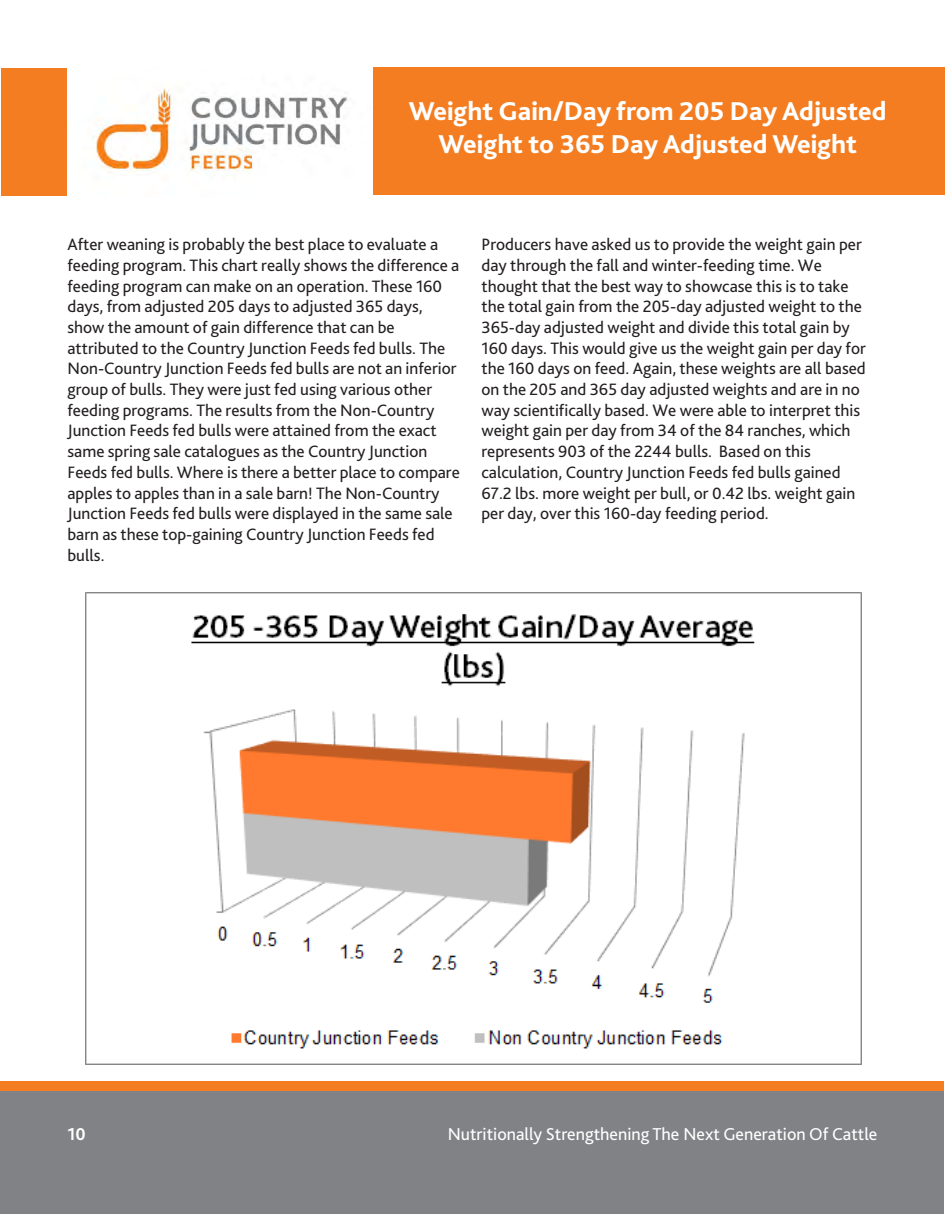
<style>
.page{position:relative;width:945px;height:1215px;background:#fff}
.page>*{position:absolute;margin:0;border:0;box-sizing:border-box;transform-origin:0 0}
.t1{font:800 27px "Bliss 2";color:#fff}
.t2{font:18px "Bliss 2";color:#fff}
.t3{font:700 18px "Bliss 2";color:#fff}
.t4{font:17.25px/20.7px "Bliss 2";color:#231f20}
</style>
<div class="page">
<div style="left:1px;top:1091px;width:943px;height:123px;background:#808285"></div>
<div style="left:1px;top:1081px;width:943px;height:10px;background:#f47d21"></div>
<img style="left:93px;top:68px;width:281px;height:127px">
<div style="left:1px;top:68px;width:66px;height:127px;background:#f47d21"></div>
<div style="left:374px;top:68px;width:571px;height:127px;background:#f47d21"></div>
<img style="left:85px;top:592px;width:776px;height:472px">
<p class="t1" style="left:409px;top:95px;width:480px">Weight Gain/Day from 205 Day Adjusted</p>
<p class="t1" style="left:439px;top:127px;width:420px">Weight to 365 Day Adjusted Weight</p>
<p class="t4" style="left:68px;top:234px;width:394px">After weaning is probably the best place to evaluate a feeding program. This chart really shows the difference a feeding program can make on an operation. These 160 days, from adjusted 205 days to adjusted 365 days, show the amount of gain difference that can be attributed to the Country Junction Feeds fed bulls. The Non-Country Junction Feeds fed bulls are not an inferior group of bulls. They were just fed using various other feeding programs. The results from the Non-Country Junction Feeds fed bulls were attained from the exact same spring sale catalogues as the Country Junction Feeds fed bulls. Where is there a better place to compare apples to apples than in a sale barn! The Non-Country Junction Feeds fed bulls were displayed in the same sale barn as these top-gaining Country Junction Feeds fed bulls.</p>
<p class="t4" style="left:482px;top:234px;width:386px">Producers have asked us to provide the weight gain per day through the fall and winter-feeding time. We thought that the best way to showcase this is to take the total gain from the 205-day adjusted weight to the 365-day adjusted weight and divide this total gain by 160 days. This would give us the weight gain per day for the 160 days on feed. Again, these weights are all based on the 205 and 365 day adjusted weights and are in no way scientifically based. We were able to interpret this weight gain per day from 34 of the 84 ranches, which represents 903 of the 2244 bulls. Based on this calculation, Country Junction Feeds fed bulls gained 67.2 lbs. more weight per bull, or 0.42 lbs. weight gain per day, over this 160-day feeding period.</p>
<p class="t3" style="left:68px;top:1122px;width:20px">10</p>
<p class="t2" style="left:448px;top:1122px;width:431px">Nutritionally Strengthening The Next Generation Of Cattle</p>
</div>
